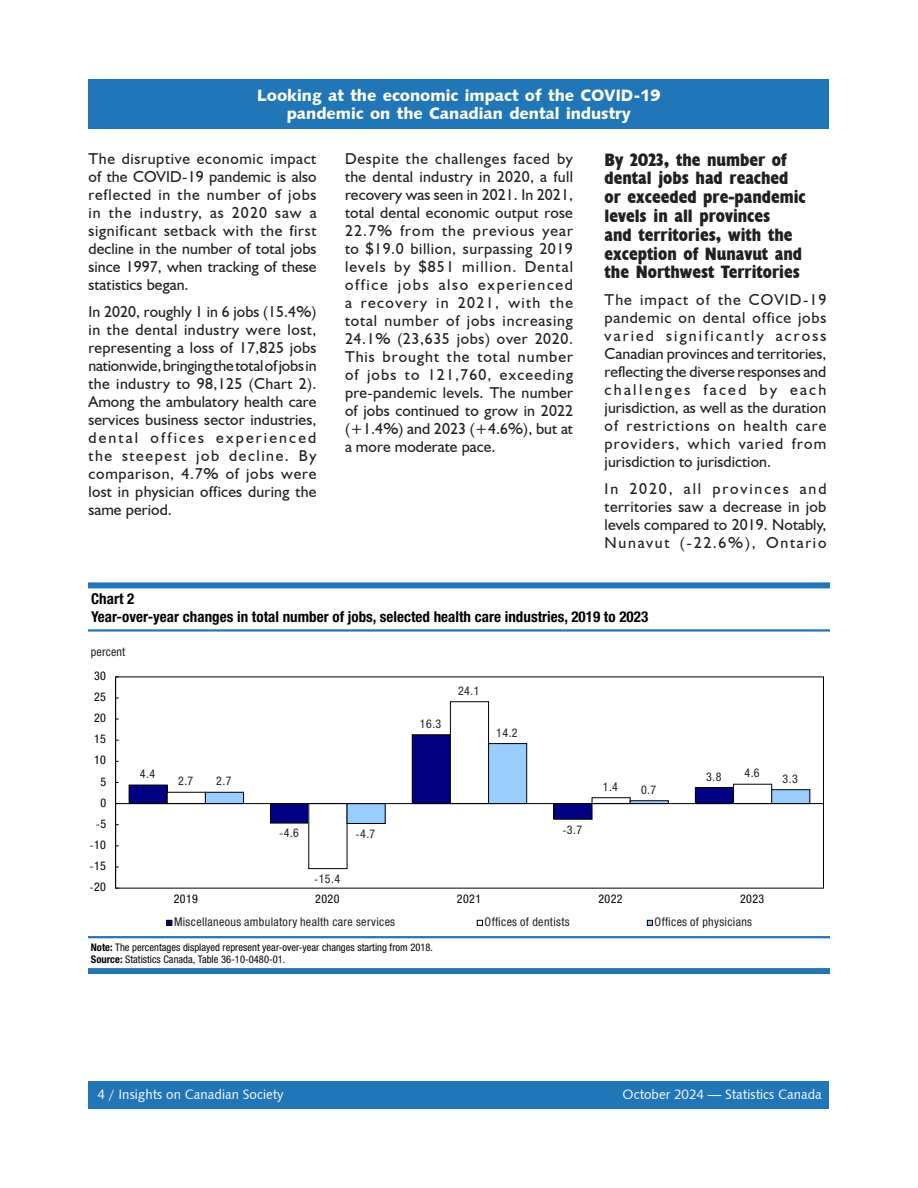
<style>
.page{position:relative;width:918px;height:1188px;background:#fff}
.page>*{position:absolute;margin:0;border:0;box-sizing:border-box;transform-origin:0 0}
.t1{font:700 condensed 18px/18.8px "Humanist 521 BT Xtra";color:#231f20}
.t2{font:16.5px/20.9px "Humanist 531 BT Black A";color:#fff;text-align:center}
.t3{font:15.75px/18px "Humanist 521 BT";letter-spacing:.005em;color:#231f20;text-align:justify}
.t4{font:700 condensed 15px/18px "Helvetica Neue LT Std";letter-spacing:.005em;color:#000}
.t5{font:13.5px "Humanist 531 BT Roman A";color:#fff}
.t6{font:condensed 12px "Helvetica Neue LT Std";letter-spacing:.03em;color:#231f20}
.t7{font:condensed 12px "Helvetica Neue LT Std";letter-spacing:.035em;color:#000}
.t8{font:condensed 10.5px/12px "Helvetica Neue LT Std";letter-spacing:.005em;color:#000}
.t9{font:9.15px "Verdana";color:#000}
.s1{font-weight:700}
</style>
<div class="page">
<div style="left:88px;top:1081px;width:742px;height:27px;background:#2076b7"></div>
<div style="left:88px;top:80px;width:742px;height:48px;background:#2076b7"></div>
<div style="left:88px;top:582px;width:741px;height:6px;background:#2475b5"></div>
<hr style="left:88px;top:629px;width:741px;height:3px;background:#2475b5">
<div style="left:88px;top:968px;width:741px;height:6px;background:#2475b5"></div>
<hr style="left:88px;top:936px;width:741px;height:2px;background:#2475b5">
<div style="left:129px;top:785px;width:38px;height:19px;background:#000080"></div>
<div style="left:271px;top:804px;width:38px;height:19px;background:#000080"></div>
<div style="left:412px;top:735px;width:38px;height:69px;background:#000080"></div>
<div style="left:554px;top:804px;width:38px;height:15px;background:#000080"></div>
<div style="left:695px;top:787px;width:39px;height:17px;background:#000080"></div>
<div style="left:129px;top:785px;width:39px;height:19px;border:1px solid #000"></div>
<div style="left:412px;top:734px;width:39px;height:70px;border:1px solid #000"></div>
<div style="left:554px;top:803px;width:38px;height:17px;border:1px solid #000"></div>
<div style="left:695px;top:787px;width:39px;height:17px;border:1px solid #000"></div>
<div style="left:167px;top:792px;width:39px;height:12px;border:1px solid #000"></div>
<div style="left:450px;top:701px;width:39px;height:103px;border:1px solid #000"></div>
<div style="left:592px;top:797px;width:39px;height:7px;border:1px solid #000"></div>
<div style="left:205px;top:792px;width:39px;height:12px;background:#9cf"></div>
<div style="left:347px;top:804px;width:38px;height:19px;background:#9cf"></div>
<div style="left:489px;top:744px;width:38px;height:60px;background:#9cf"></div>
<div style="left:772px;top:790px;width:38px;height:14px;background:#9cf"></div>
<div style="left:205px;top:792px;width:39px;height:12px;border:1px solid #000"></div>
<div style="left:347px;top:803px;width:39px;height:21px;border:1px solid #000"></div>
<div style="left:488px;top:743px;width:39px;height:61px;border:1px solid #000"></div>
<div style="left:630px;top:800px;width:39px;height:4px;border:1px solid #000"></div>
<div style="left:771px;top:789px;width:39px;height:15px;border:1px solid #000"></div>
<hr style="left:115px;top:677px;width:1px;height:211px;background:#000">
<hr style="left:116px;top:803px;width:707px;height:1px;background:#000">
<svg style="left:166px;top:920px;width:6px;height:6px"></svg>
<svg style="left:477px;top:920px;width:6px;height:6px"></svg>
<svg style="left:647px;top:920px;width:6px;height:6px"></svg>
<p class="t2" style="left:287px;top:82px;width:346px">XXX<br>pandemic on the Canadian dental industry</p>
<p class="t3" style="left:88px;top:149px;width:230px">The disruptive economic impact of the COVID-19 pandemic is also reflected in the number of jobs in the industry, as 2020 saw a significant setback with the first decline in the number of total jobs since 1997, when tracking of these statistics began.</p>
<p class="t3" style="left:88px;top:302px;width:230px">In 2020, roughly 1 in 6 jobs (15.4%) in the dental industry were lost, representing a loss of 17,825 jobs nationwide, bringing the total of jobs in the industry to 98,125 (Chart 2).<br>Among the ambulatory health care services business sector industries, dental offices experienced the steepest job decline. By comparison, 4.7% of jobs were lost in physician offices during the same period.</p>
<p class="t2" style="left:257px;top:84px;width:405px">Looking at the economic impact of the COVID-19</p>
<p class="t3" style="left:345px;top:149px;width:230px">Despite the challenges faced by the dental industry in 2020, a full recovery was seen in 2021. In 2021, total dental economic output rose 22.7% from the previous year to $19.0 billion, surpassing 2019 levels by $851 million. Dental office jobs also experienced a recovery in 2021, with the total number of jobs increasing 24.1% (23,635 jobs) over 2020.<br>This brought the total number of jobs to 121,760, exceeding pre-pandemic levels. The number of jobs continued to grow in 2022 (+1.4%) and 2023 (+4.6%), but at a more moderate pace.</p>
<p class="t1" style="left:605px;top:150px;width:203px">By 2023, the number of dental jobs had reached or exceeded pre-pandemic levels in all provinces<br>and territories, with the exception of Nunavut and the Northwest Territories</p>
<p class="t3" style="left:605px;top:291px;width:223px">The impact of the COVID-19 pandemic on dental office jobs varied significantly across Canadian provinces and territories, reflecting the diverse responses and challenges faced by each jurisdiction, as well as the duration of restrictions on health care providers, which varied from jurisdiction to jurisdiction.</p>
<p class="t3" style="left:605px;top:480px;width:223px">In 2020, all provinces and territories saw a decrease in job levels compared to 2019. Notably, Nunavut (-22.6%), Ontario</p>
<p class="t4" style="left:91px;top:589px;width:559px">Chart 2<br>Year-over-year changes in total number of jobs, selected health care industries, 2019 to 2023</p>
<p class="t6" style="left:91px;top:645px;width:36px">percent</p>
<p class="t7" style="left:94px;top:669px;width:13px">30</p>
<p class="t7" style="left:94px;top:690px;width:13px">25</p>
<p class="t7" style="left:94px;top:711px;width:13px">20</p>
<p class="t7" style="left:94px;top:732px;width:13px">15</p>
<p class="t7" style="left:94px;top:753px;width:13px">10</p>
<p class="t7" style="left:100px;top:774px;width:7px">5</p>
<p class="t7" style="left:100px;top:796px;width:7px">0</p>
<p class="t7" style="left:100px;top:817px;width:7px">5</p>
<p class="t9" style="left:96px;top:818px;width:6px">-</p>
<p class="t7" style="left:94px;top:838px;width:13px">10</p>
<p class="t9" style="left:90px;top:839px;width:6px">-</p>
<p class="t7" style="left:94px;top:859px;width:13px">15</p>
<p class="t9" style="left:90px;top:861px;width:6px">-</p>
<p class="t7" style="left:94px;top:880px;width:13px">20</p>
<p class="t9" style="left:90px;top:882px;width:6px">-</p>
<p class="t6" style="left:140px;top:767px;width:17px">4.4</p>
<p class="t6" style="left:178px;top:774px;width:17px">2.7</p>
<p class="t6" style="left:216px;top:774px;width:17px">2.7</p>
<p class="t6" style="left:284px;top:826px;width:17px">4.6</p>
<p class="t9" style="left:279px;top:828px;width:6px">-</p>
<p class="t6" style="left:319px;top:872px;width:23px">15.4</p>
<p class="t9" style="left:314px;top:873px;width:6px">-</p>
<p class="t6" style="left:360px;top:827px;width:17px">4.7</p>
<p class="t9" style="left:356px;top:828px;width:6px">-</p>
<p class="t6" style="left:420px;top:717px;width:23px">16.3</p>
<p class="t6" style="left:458px;top:684px;width:23px">24.1</p>
<p class="t6" style="left:496px;top:725px;width:23px">14.2</p>
<p class="t6" style="left:567px;top:822px;width:17px">3.7</p>
<p class="t9" style="left:562px;top:824px;width:6px">-</p>
<p class="t6" style="left:603px;top:779px;width:17px">1.4</p>
<p class="t6" style="left:641px;top:782px;width:17px">0.7</p>
<p class="t6" style="left:706px;top:769px;width:17px">3.8</p>
<p class="t6" style="left:744px;top:766px;width:17px">4.6</p>
<p class="t7" style="left:174px;top:892px;width:26px">2019</p>
<p class="t7" style="left:315px;top:892px;width:26px">2020</p>
<p class="t7" style="left:457px;top:892px;width:26px">2021</p>
<p class="t7" style="left:598px;top:892px;width:26px">2022</p>
<p class="t7" style="left:740px;top:892px;width:26px">2023</p>
<p class="t6" style="left:174px;top:915px;width:223px">Miscellaneous ambulatory health care services</p>
<p class="t6" style="left:485px;top:915px;width:87px">Offices of dentists</p>
<p class="t6" style="left:655px;top:915px;width:99px">Offices of physicians</p>
<p class="t8" style="left:91px;top:941px;width:344px"><span class="s1">Note:</span> The percentages displayed represent year-over-year changes starting from 2018.<br><span class="s1">Source:</span> Statistics Canada, Table 36-10-0480-01.</p>
<p class="t6" style="left:783px;top:771px;width:17px">3.3</p>
<p class="t5" style="left:98px;top:1086px;width:188px">4 / Insights on Canadian Society</p>
<p class="t5" style="left:623px;top:1086px;width:201px">October 2024 — Statistics Canada</p>
</div>
